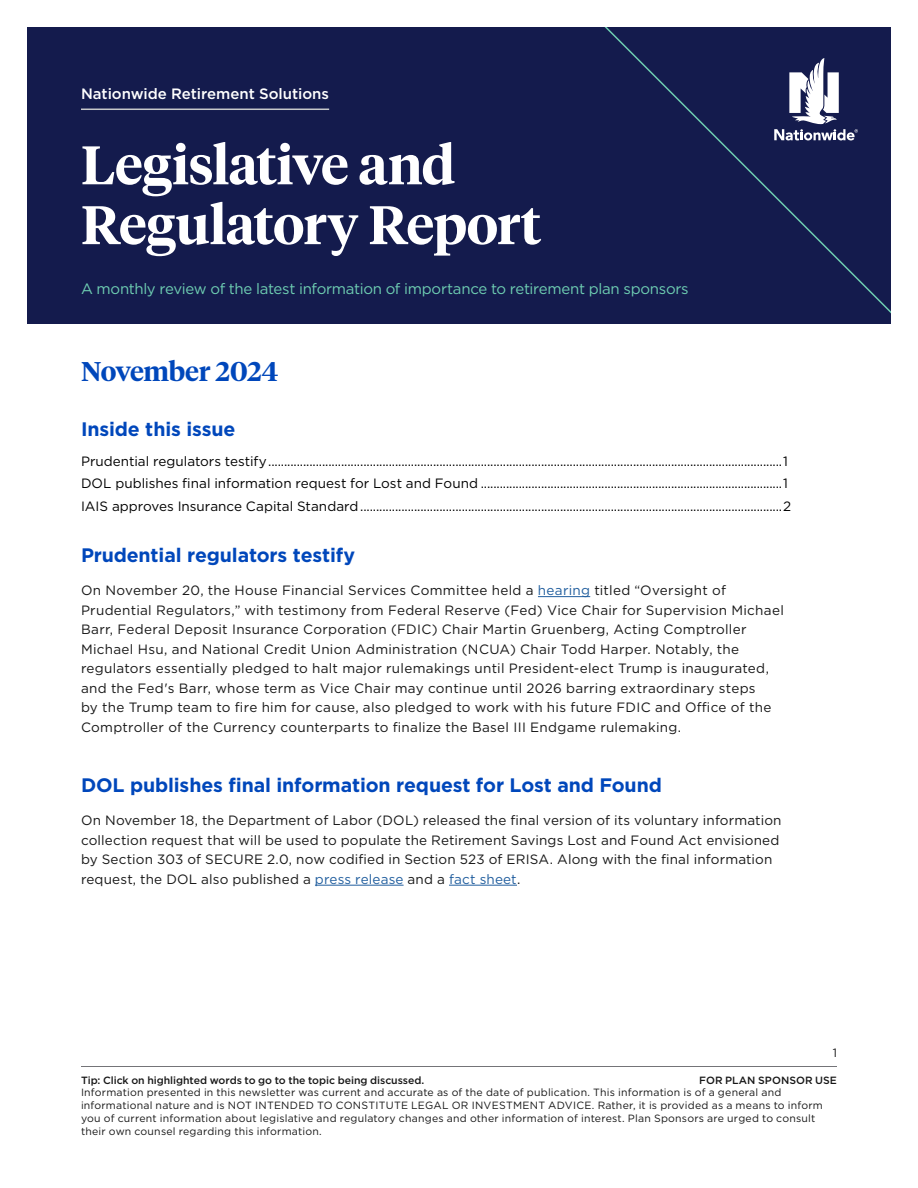
<style>
.page{position:relative;width:918px;height:1188px;background:#fff}
.page>*{position:absolute;margin:0;border:0;box-sizing:border-box;transform-origin:0 0}
.t1{font:600 54px/59.8px "Tiempos Headline";letter-spacing:-.01em;color:#fff}
.t2{font:600 27px "Tiempos Headline";letter-spacing:-.01em;color:#0047bb}
.t3{font:700 19.5px "Gotham";letter-spacing:-.005em;color:#0047bb}
.t4{font:15px "Gotham";letter-spacing:-.02em;color:#6eceb2}
.Body_copy{font:500 15px "Gotham";letter-spacing:-.005em;color:#fff}
.t5{font:13.5px/19.5px "Gotham";letter-spacing:.015em;color:#171717}
.t6{font:13.5px "Gotham";color:#000}
.t7{font:12px "Gotham";color:#171717}
.t8{font:10.5px/12.8px "Gotham";letter-spacing:.02em;color:#171717}
.t9{font:500 10.5px "Gotham";letter-spacing:-.005em;color:#171717}
.s1{color:#215e9e}
</style>
<div class="page">
<hr style="left:81px;top:1066px;width:756px;height:1px;background:#747478">
<div style="left:27px;top:27px;width:864px;height:297px;background:#141b4d"></div>
<svg style="left:604px;top:27px;width:287px;height:287px"></svg>
<svg style="left:774px;top:57px;width:84px;height:84px"></svg>
<hr style="left:81px;top:109px;width:248px;height:1px;background:#c7c8ca">
<hr style="left:538px;top:596px;width:52px;height:1px;background:#215e9e">
<hr style="left:315px;top:885px;width:89px;height:1px;background:#215e9e">
<hr style="left:449px;top:885px;width:68px;height:1px;background:#215e9e">
<p class="Body_copy" style="left:81px;top:84px;width:250px">Nationwide Retirement Solutions</p>
<h1 class="t1" style="left:81px;top:133px;width:462px">Legislative and<br>Regulatory Report</h1>
<p class="t4" style="left:81px;top:279px;width:609px">A monthly review of the latest information of importance to retirement plan sponsors</p>
<h1 class="t2" style="left:81px;top:353px;width:199px">November 2024</h1>
<h2 class="t3" style="left:81px;top:417px;width:156px">Inside this issue</h2>
<p class="t6" style="left:81px;top:452px;width:708px">Prudential regulators testify..................................................................................................................................................................1</p>
<p class="t6" style="left:81px;top:475px;width:708px">DOL publishes final information request for Lost and Found ...............................................................................................1</p>
<p class="t6" style="left:81px;top:497px;width:712px">IAIS approves Insurance Capital Standard.....................................................................................................................................2</p>
<h2 class="t3" style="left:81px;top:542px;width:276px">Prudential regulators testify</h2>
<p class="t5" style="left:81px;top:580px;width:704px">On November 20, the House Financial Services Committee held a <span class="s1">hearing</span> titled “Oversight of Prudential Regulators,” with testimony from Federal Reserve (Fed) Vice Chair for Supervision Michael Barr, Federal Deposit Insurance Corporation (FDIC) Chair Martin Gruenberg, Acting Comptroller Michael Hsu, and National Credit Union Administration (NCUA) Chair Todd Harper. Notably, the regulators essentially pledged to halt major rulemakings until President-elect Trump is inaugurated, and the Fed's Barr, whose term as Vice Chair may continue until 2026 barring extraordinary steps<br>by the Trump team to fire him for cause, also pledged to work with his future FDIC and Office of the Comptroller of the Currency counterparts to finalize the Basel III Endgame rulemaking.</p>
<h2 class="t3" style="left:81px;top:772px;width:582px">DOL publishes final information request for Lost and Found</h2>
<p class="t5" style="left:81px;top:811px;width:702px">On November 18, the Department of Labor (DOL) released the final version of its voluntary information collection request that will be used to populate the Retirement Savings Lost and Found Act envisioned by Section 303 of SECURE 2.0, now codified in Section 523 of ERISA. Along with the final information request, the DOL also published a <span class="s1">press release</span> and a <span class="s1">fact sheet</span>.</p>
<p class="t7" style="left:833px;top:1045px;width:6px">1</p>
<p class="t9" style="left:81px;top:1073px;width:345px">Tip: Click on highlighted words to go to the topic being discussed.</p>
<p class="t9" style="left:699px;top:1073px;width:139px">FOR PLAN SPONSOR USE</p>
<p class="t8" style="left:81px;top:1086px;width:743px">Information presented in this newsletter was current and accurate as of the date of publication. This information is of a general and informational nature and is NOT INTENDED TO CONSTITUTE LEGAL OR INVESTMENT ADVICE. Rather, it is provided as a means to inform you of current information about legislative and regulatory changes and other information of interest. Plan Sponsors are urged to consult their own counsel regarding this information.</p>
</div>
